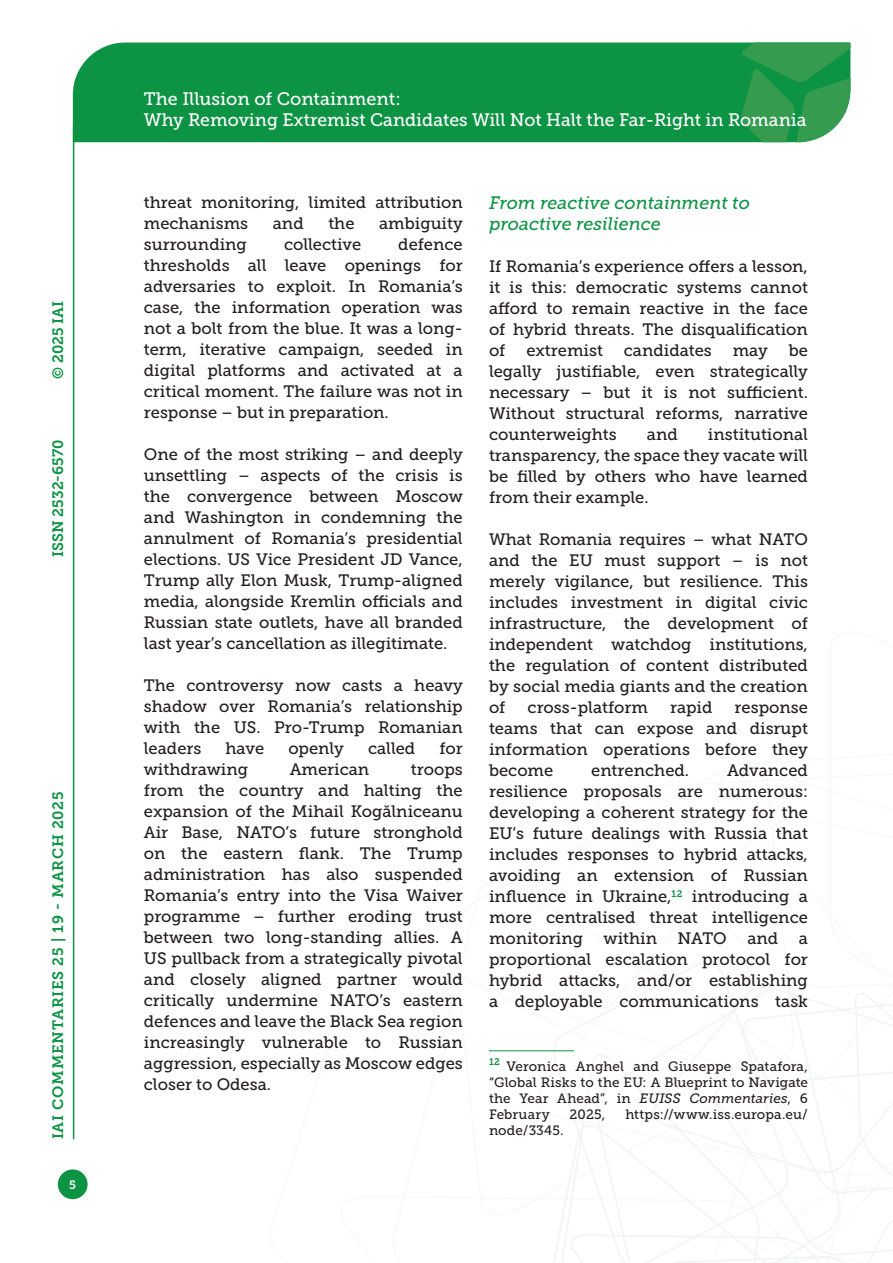
<style>
.page{position:relative;width:893px;height:1263px;background:#fff}
.page>*{position:absolute;margin:0;border:0;box-sizing:border-box;transform-origin:0 0}
.t1{font:18px/21.6px "Museo Slab 500";color:#fff}
.Titolo_paragrafo_2{font:italic 18px/21px "Museo Slab 500";color:#0d9344}
.Testo{font:16.5px/21px "Museo Slab 500";color:#231f20;text-align:justify}
.t2{font:15px "Museo Slab 700";letter-spacing:.05em;color:#0d9344}
.t3{font:15px "Museo Slab 700";color:#0d9344}
.Nota{font:13.5px/16.2px "Museo Slab 500";letter-spacing:.01em;color:#231f20;text-align:justify}
.t4{font:12px "Museo Slab 700";color:#fff}
.s1{font-style:italic}
</style>
<div class="page">
<svg style="left:531px;top:960px;width:362px;height:303px"></svg>
<div style="left:73px;top:43px;width:668px;height:99px;background:#0d9344"></div>
<svg style="left:741px;top:43px;width:109px;height:99px;background:#339d54"></svg>
<div style="left:58px;top:1169px;width:30px;height:30px;background:#0d9344;border-radius:50%"></div>
<hr style="left:73px;top:126px;width:1px;height:1013px;background:#0d9344">
<hr style="left:489px;top:1050px;width:85px;height:1px;background:#0d9344">
<p class="t2" style="left:50px;top:379px;width:80px;rotate:-90deg">© 2025 IAI</p>
<p class="t3" style="left:50px;top:557px;width:119px;rotate:-90deg">ISSN 2532-6570</p>
<p class="t2" style="left:50px;top:1139px;width:349px;rotate:-90deg">IAI COMMENTARIES 25 | 19 - MARCH 2025</p>
<p class="t4" style="left:69px;top:1178px;width:8px">5</p>
<p class="t1" style="left:144px;top:88px;width:664px">The Illusion of Containment:<br>Why Removing Extremist Candidates Will Not Halt the Far-Right in Romania</p>
<p class="Testo" style="left:144px;top:192px;width:320px">threat monitoring, limited attribution mechanisms</p>
<p class="Testo" style="left:273px;top:213px;width:32px">and</p>
<p class="Testo" style="left:328px;top:213px;width:28px">the</p>
<p class="Testo" style="left:379px;top:213px;width:85px">ambiguity</p>
<p class="Testo" style="left:144px;top:234px;width:320px;text-indent:254px">defence thresholds all leave openings for adversaries to exploit. In Romania’s case, the information operation was not a bolt from the blue. It was a long&shy;term, iterative campaign, seeded in digital platforms and activated at a critical moment. The failure was not in response – but in preparation.</p>
<p class="Testo" style="left:144px;top:444px;width:320px">One of the most striking – and deeply unsettling – aspects of the crisis is the convergence between Moscow and Washington in condemning the annulment of Romania’s presidential elections. US Vice President JD Vance, Trump ally Elon Musk, Trump-aligned media, alongside Kremlin officials and Russian state outlets, have all branded last year’s cancellation as illegitimate.</p>
<p class="Testo" style="left:144px;top:675px;width:320px">The controversy now casts a heavy shadow over Romania’s relationship with the US. Pro-Trump Romanian leaders</p>
<p class="Testo" style="left:144px;top:234px;width:105px">surrounding</p>
<p class="Testo" style="left:284px;top:234px;width:79px">collective</p>
<p class="Testo" style="left:226px;top:738px;width:40px">have</p>
<p class="Testo" style="left:288px;top:738px;width:57px">openly</p>
<p class="Testo" style="left:368px;top:738px;width:49px">called</p>
<p class="Testo" style="left:439px;top:738px;width:25px">for</p>
<p class="Testo" style="left:144px;top:759px;width:106px">withdrawing</p>
<p class="Testo" style="left:290px;top:759px;width:81px">American</p>
<p class="Testo" style="left:144px;top:759px;width:320px;text-indent:267px">troops from the country and halting the expansion of the Mihail Kogălniceanu Air Base, NATO’s future stronghold on the eastern flank. The Trump administration has also suspended Romania’s entry into the Visa Waiver programme – further eroding trust between two long-standing allies. A US pullback from a strategically pivotal and closely aligned partner would critically undermine NATO’s eastern defences and leave the Black Sea region increasingly vulnerable to Russian aggression, especially as Moscow edges closer to Odesa.</p>
<p class="Titolo_paragrafo_2" style="left:489px;top:193px;width:262px">From reactive containment to proactive resilience</p>
<p class="Testo" style="left:489px;top:256px;width:320px">If Romania’s experience offers a lesson, it is this: democratic systems cannot afford to remain reactive in the face of hybrid threats. The disqualification of</p>
<p class="Testo" style="left:489px;top:340px;width:320px;text-indent:300px">be legally justifiable, even strategically necessary – but it is not sufficient.<br>Without structural reforms, narrative counterweights</p>
<p class="Testo" style="left:526px;top:340px;width:78px">extremist</p>
<p class="Testo" style="left:624px;top:340px;width:90px">candidates</p>
<p class="Testo" style="left:733px;top:340px;width:37px">may</p>
<p class="Testo" style="left:489px;top:424px;width:320px;text-indent:219px">institutional transparency, the space they vacate will be filled by others who have learned from their example.</p>
<p class="Testo" style="left:489px;top:529px;width:320px">What Romania requires – what NATO and the EU must support – is not merely vigilance, but resilience. This includes investment in digital civic infrastructure, the development of independent watchdog institutions, the regulation of content distributed by social media giants and the creation of</p>
<p class="Testo" style="left:647px;top:424px;width:32px">and</p>
<p class="Testo" style="left:528px;top:697px;width:122px">cross-platform</p>
<p class="Testo" style="left:670px;top:697px;width:44px">rapid</p>
<p class="Testo" style="left:489px;top:697px;width:320px;text-indent:246px">response teams that can expose and disrupt information operations before they become</p>
<p class="Testo" style="left:489px;top:760px;width:320px;text-indent:238px">Advanced resilience proposals are numerous: developing a coherent strategy for the EU’s future dealings with Russia that includes responses to hybrid attacks, avoiding an extension of Russian influence in Ukraine,<sup>12</sup> introducing a more centralised threat intelligence monitoring within NATO and a proportional escalation protocol for hybrid attacks, and/or establishing a deployable communications task</p>
<p class="Testo" style="left:591px;top:760px;width:99px">entrenched.</p>
<p class="Nota" style="left:489px;top:1058px;width:320px"><sup>12</sup> Veronica Anghel and Giuseppe Spatafora, “Global Risks to the EU: A Blueprint to Navigate the Year Ahead”, in <span class="s1">EUISS Commentaries</span>, 6<br>February</p>
<p class="Nota" style="left:570px;top:1106px;width:37px">2025,</p>
<p class="Nota" style="left:625px;top:1106px;width:184px">https://www.iss.europa.eu/</p>
<p class="Nota" style="left:489px;top:1123px;width:76px">node/3345.</p>
</div>
